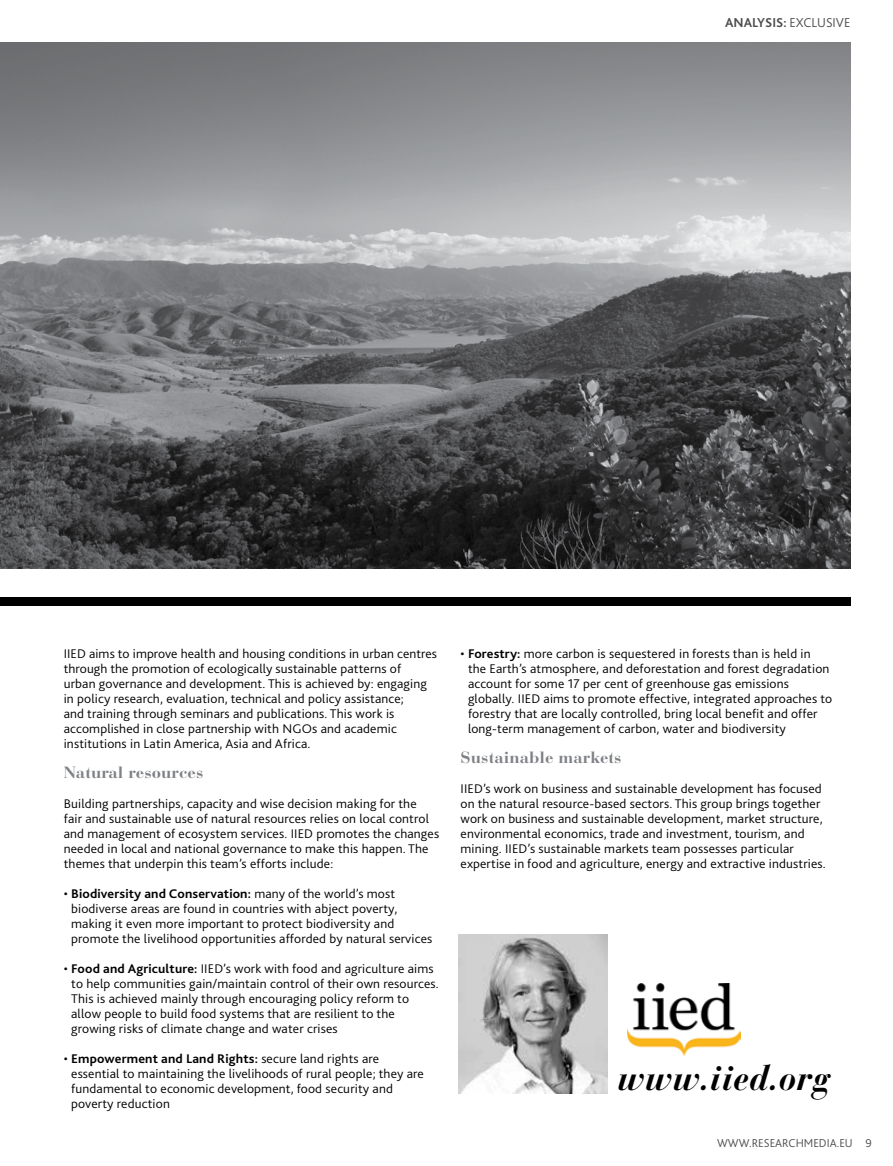
<style>
.page{position:relative;width:893px;height:1166px;background:#fff}
.page>*{position:absolute;margin:0;border:0;box-sizing:border-box;transform-origin:0 0}
.t1{font:italic 700 35.55px "Bauer Bodoni Std";color:#000}
.t2{font:700 16.2px "Bauer Bodoni Std";letter-spacing:.005em;color:#7e8185;scale:1.04 1}
.t3{font:700 13.5px "Bliss 2";color:#4d4d4f}
.t4{font:300 13.2px/15px "Bliss 2";letter-spacing:.01em;color:#000;scale:1.04 1}
.t5{font:300 12px "Bliss 2";color:#4d4d4f}
.s1{font-weight:300}
.s2{font-weight:700}
</style>
<div class="page">
<img style="left:459px;top:934px;width:149px;height:159px">
<img style="left:627px;top:983px;width:113px;height:72px">
<div style="left:0;top:597px;width:850px;height:9px;background:#000"></div>
<img style="left:0;top:43px;width:850px;height:525px">
<p class="t3" style="left:725px;top:14px;width:127px">analysis: <span class="s1">exclusive</span></p>
<p class="t4" style="left:64px;top:645px;width:360px">IIE D aims to improve health and housing conditions in urban centres through the promotion of ecologically sustainable patterns of<br>urban governance and development. This is achieved by: engaging in policy research, evaluation, technical and policy assistance;<br>and training through seminars and publications. This work is accomplished in close partnership with N GOs and academic institutions in Latin America, Asia and Africa.</p>
<p class="t2" style="left:64px;top:762px;width:136px">Natural resources</p>
<p class="t4" style="left:64px;top:795px;width:362px">Building partnerships, capacity and wise decision making for the<br>fair and sustainable use of natural resources relies on local control and management of ecosystem services. IIE D promotes the changes needed in local and national governance to make this happen. The themes that underpin this team’s efforts include:</p>
<p class="t4" style="left:71px;top:885px;width:349px;text-indent:-7px">• <span class="s2">Biodiversity and Conservation:</span> many of the world’s most biodiverse areas are found in countries with abject poverty, making it even more important to protect biodiversity and promote the livelihood opportunities afforded by natural services</p>
<p class="t4" style="left:71px;top:960px;width:355px;text-indent:-7px">• <span class="s2">Food and Agriculture:</span> IIE D’s work with food and agriculture aims to help communities gain/maintain control of their own resources.<br>This is achieved mainly through encouraging policy reform to allow people to build food systems that are resilient to the growing risks of climate change and water crises</p>
<p class="t4" style="left:71px;top:1050px;width:341px;text-indent:-7px">• <span class="s2">Empowerment and Land Rights:</span> secure land rights are essential to maintaining the livelihoods of rural people; they are fundamental to economic development, food security and poverty reduction</p>
<p class="t4" style="left:468px;top:645px;width:352px;text-indent:-7px">• <span class="s2">Forestry:</span> more carbon is sequestered in forests than is held in the Earth’s atmosphere, and deforestation and forest degradation account for some 17 per cent of greenhouse gas emissions globally. IIE D aims to promote effective, integrated approaches to forestry that are locally controlled, bring local benefit and offer long-term management of carbon, water and biodiversity</p>
<p class="t2" style="left:461px;top:747px;width:156px">Sustainable markets</p>
<p class="t4" style="left:461px;top:780px;width:353px">IIE D’s work on business and sustainable development has focused on the natural resource-based sectors. This group brings together work on business and sustainable development, market structure, environmental economics, trade and investment, tourism, and mining. IIE D’s sustainable markets team possesses particular expertise in food and agriculture, energy and extractive industries.</p>
<h1 class="t1" style="left:618px;top:1055px;width:214px">www.iied.org</h1>
<p class="t5" style="left:749px;top:1135px;width:124px">.researchm edia.eu 9</p>
</div>
